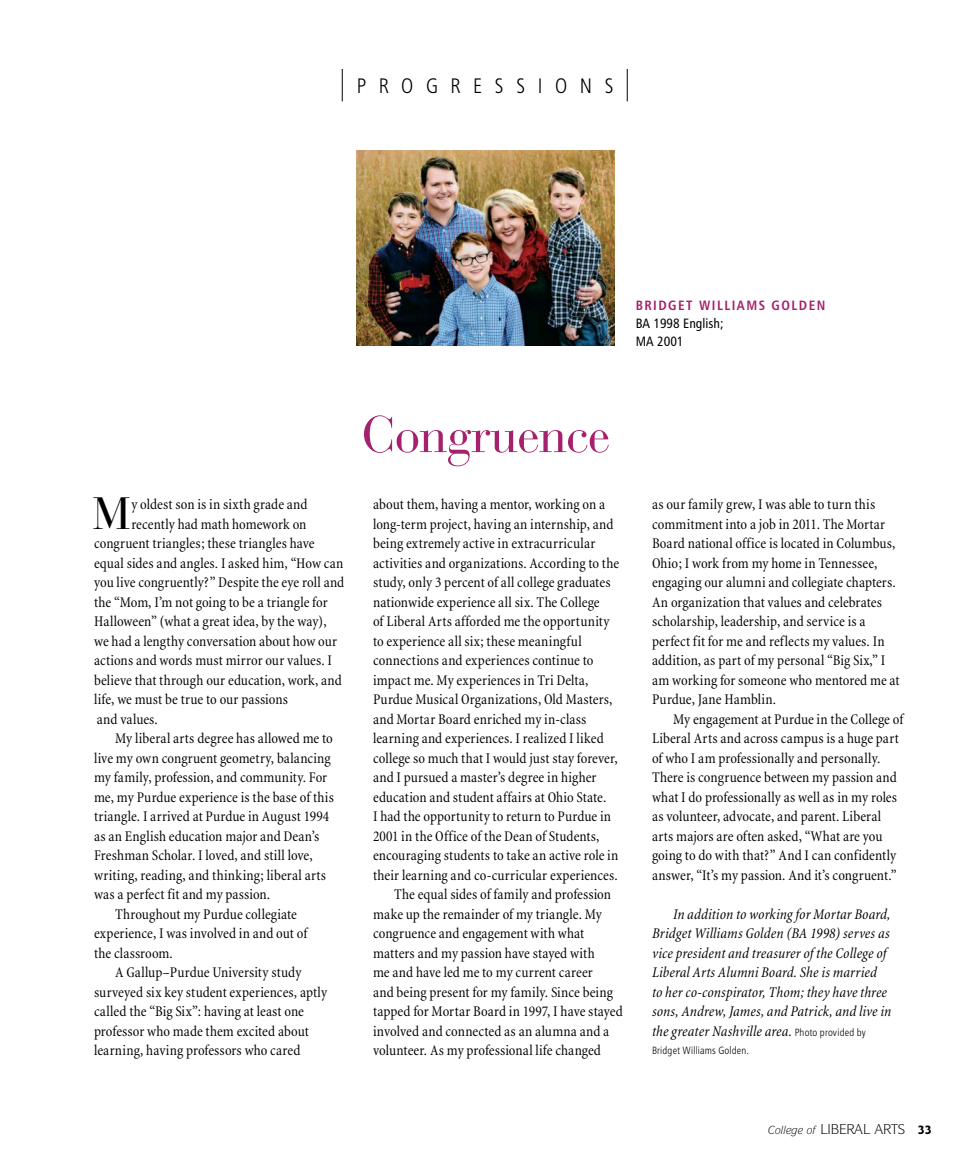
<style>
.page{position:relative;width:972px;height:1161px;background:#fff}
.page>*{position:absolute;margin:0;border:0;box-sizing:border-box;transform-origin:0 0}
.Subhead_Hum_Bold_20{font:51px "Bauer Bodoni";letter-spacing:-.02em;color:#a5216d}
.t1{font:45px "Bauer Bodoni";color:#000}
.t2{font:21px "Humanist 777 BT Light Condensed B";letter-spacing:.6em;color:#000}
.Body_10_13_With_Inde{font:condensed 15px/19.5px "Minion";letter-spacing:.005em;color:#000}
.Body_10_13_No_Indent{font:condensed 15px "Minion";letter-spacing:.005em;color:#000}
.Body_Text_Lead{font:italic condensed 15px/19.5px "Minion";letter-spacing:.005em;color:#000}
.Alumni_Note-larger{font:13.5px "Humanist 777 BT Bold Condensed B";letter-spacing:.11em;color:#a5216d}
.t3{font:13.5px/18px "Humanist 777 BT Roman Condensed B";color:#000}
.t4{font:700 13.5px "Goudy Sans ITC";color:#000}
.t5{font:italic 11.25px "Symbol IT Cby BT";color:#000}
.Body_Text_Lead-2{font:10.5px "Humanist 777 BT Light Condensed B";letter-spacing:.015em;color:#000}
.s1{font-family:"Humanist 777 BT Light Condensed B";font-style:normal;font-stretch:normal;font-size:10.5px}
</style>
<div class="page">
<hr style="left:342px;top:69px;width:1px;height:32px;background:#000">
<hr style="left:627px;top:69px;width:1px;height:32px;background:#000">
<img style="left:356px;top:150px;width:258px;height:196px">
<p class="t2" style="left:357px;top:73px;width:258px">PROGRESSIONS</p>
<p class="Subhead_Hum_Bold_20" style="left:362px;top:404px;width:250px">Congruence</p>
<p class="Alumni_Note-larger" style="left:636px;top:297px;width:191px">BRIDGET WILLIAMS GOLDEN</p>
<p class="t3" style="left:636px;top:314px;width:89px">BA 1998 English;<br>MA 2001</p>
<p class="t1" style="left:93px;top:486px;width:39px">M</p>
<p class="Body_10_13_With_Inde" style="left:652px;top:495px;width:249px">as our family grew, I was able to turn this commitment into a job in 2011. The Mortar Board national office is located in Columbus, Ohio; I work from my home in Tennessee, engaging our alumni and collegiate chapters.<br>An organization that values and celebrates scholarship, leadership, and service is a perfect fit for me and reflects my values. In addition, as part of my personal “Big Six,” I am working for someone who mentored me at Purdue, Jane Hamblin.</p>
<p class="Body_10_13_With_Inde" style="left:652px;top:710px;width:253px;text-indent:21px">My engagement at Purdue in the College of Liberal Arts and across campus is a huge part of who I am professionally and personally.<br>There is congruence between my passion and what I do professionally as well as in my roles as volunteer, advocate, and parent. Liberal arts majors are often asked, “What are you going to do with that?” And I can confidently answer, “It’s my passion. And it’s congruent.”</p>
<p class="Body_Text_Lead" style="left:652px;top:905px;width:241px;text-indent:21px">In addition to working for Mortar Board, Bridget Williams Golden (BA 1998) serves as vice president and treasurer of the College of Liberal Arts Alumni Board. She is married<br>to her co-conspirator, Thom; they have three sons, Andrew, James, and Patrick, and live in the greater Nashville area. <span class="s1">Photo provided by</span></p>
<p class="Body_Text_Lead-2" style="left:652px;top:1044px;width:98px">Bridget Williams Golden.</p>
<p class="Body_10_13_With_Inde" style="left:373px;top:495px;width:248px">about them, having a mentor, working on a long-term project, having an internship, and being extremely active in extracurricular activities and organizations. According to the study, only 3 percent of all college graduates nationwide experience all six. The College<br>of Liberal Arts afforded me the opportunity to experience all six; these meaningful connections and experiences continue to impact me. My experiences in Tri Delta, Purdue Musical Organizations, Old Masters, and Mortar Board enriched my in-class learning and experiences. I realized I liked college so much that I would just stay forever, and I pursued a master’s degree in higher education and student affairs at Ohio State.<br>I had the opportunity to return to Purdue in 2001 in the Office of the Dean of Students, encouraging students to take an active role in their learning and co-curricular experiences.</p>
<p class="Body_10_13_With_Inde" style="left:373px;top:885px;width:251px;text-indent:21px">The equal sides of family and profession make up the remainder of my triangle. My congruence and engagement with what matters and my passion have stayed with<br>me and have led me to my current career<br>and being present for my family. Since being tapped for Mortar Board in 1997, I have stayed involved and connected as an alumna and a volunteer. As my professional life changed</p>
<p class="Body_10_13_No_Indent" style="left:131px;top:497px;width:178px">y oldest son is in sixth grade and</p>
<p class="Body_10_13_No_Indent" style="left:131px;top:516px;width:177px">recently had math homework on</p>
<p class="Body_10_13_No_Indent" style="left:94px;top:536px;width:222px">congruent triangles; these triangles have</p>
<p class="Body_10_13_No_Indent" style="left:94px;top:555px;width:251px">equal sides and angles. I asked him, “How can</p>
<p class="Body_10_13_No_Indent" style="left:94px;top:575px;width:252px">you live congruently?” Despite the eye roll and</p>
<p class="Body_10_13_No_Indent" style="left:94px;top:594px;width:235px">the “Mom, I’m not going to be a triangle for</p>
<p class="Body_10_13_No_Indent" style="left:94px;top:614px;width:234px">Halloween” (what a great idea, by the way),</p>
<p class="Body_10_13_No_Indent" style="left:94px;top:633px;width:245px">we had a lengthy conversation about how our</p>
<p class="Body_10_13_No_Indent" style="left:94px;top:653px;width:239px">actions and words must mirror our values. I</p>
<p class="Body_10_13_No_Indent" style="left:94px;top:672px;width:249px">believe that through our education, work, and</p>
<p class="Body_10_13_No_Indent" style="left:94px;top:692px;width:195px">life, we must be true to our passions</p>
<p class="Body_10_13_No_Indent" style="left:97px;top:711px;width:63px">and values.</p>
<p class="Body_10_13_With_Inde" style="left:94px;top:729px;width:241px;text-indent:21px">My liberal arts degree has allowed me to live my own congruent geometry, balancing my family, profession, and community. For me, my Purdue experience is the base of this triangle. I arrived at Purdue in August 1994 as an English education major and Dean’s Freshman Scholar. I loved, and still love, writing, reading, and thinking; liberal arts was a perfect fit and my passion.</p>
<p class="Body_10_13_With_Inde" style="left:94px;top:905px;width:215px;text-indent:21px">Throughout my Purdue collegiate experience, I was involved in and out of the classroom.</p>
<p class="Body_10_13_With_Inde" style="left:94px;top:963px;width:235px;text-indent:21px">A Gallup–Purdue University study surveyed six key student experiences, aptly called the “Big Six”: having at least one professor who made them excited about learning, having professors who cared</p>
<p class="t5" style="left:775px;top:1123px;width:13px">□●●</p>
<p class="t4" style="left:918px;top:1122px;width:15px">33</p>
</div>
